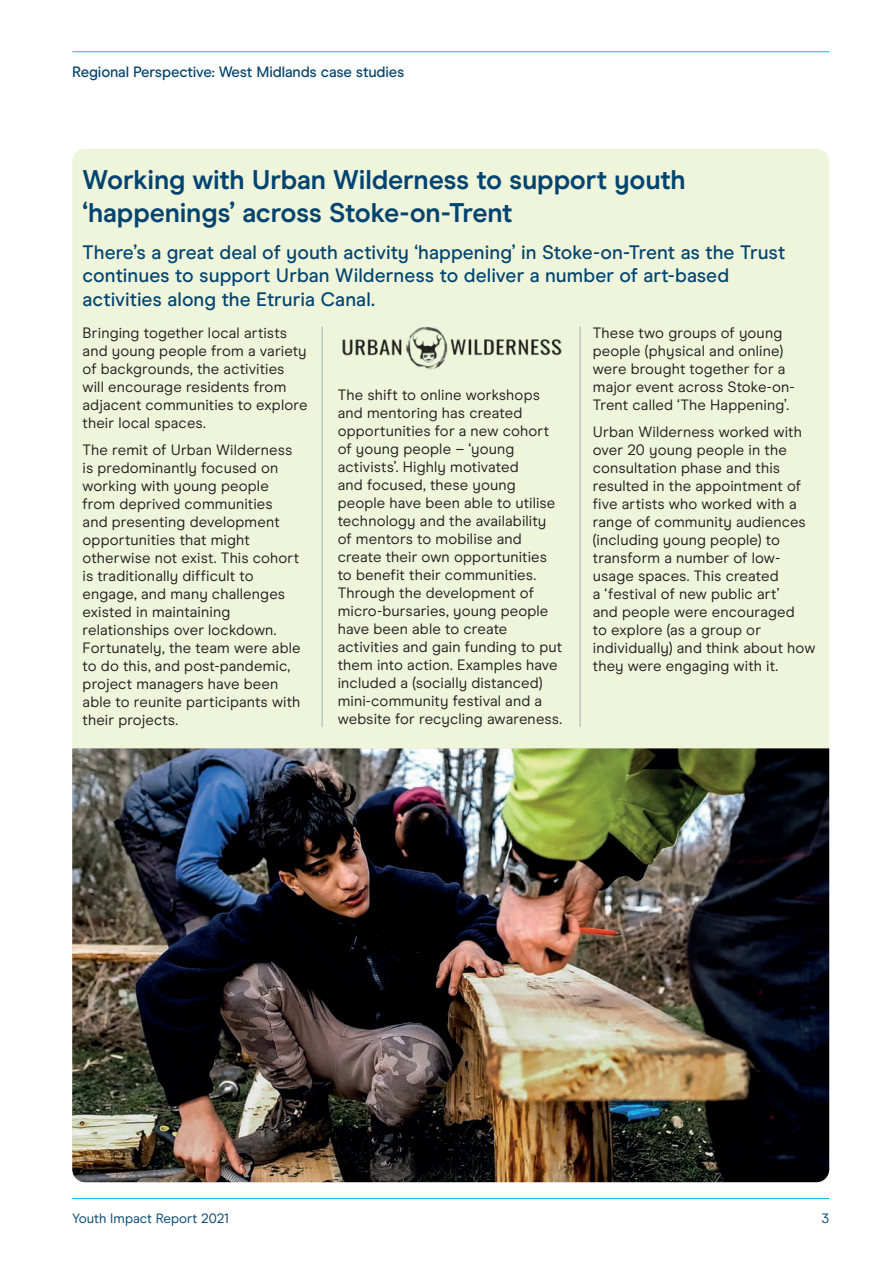
<style>
.page{position:relative;width:893px;height:1263px;background:#fff}
.page>*{position:absolute;margin:0;border:0;box-sizing:border-box;transform-origin:0 0}
.t1{font:700 27px/32.4px "Modern Era";letter-spacing:-.01em;color:#02446f}
.t2{font:500 19.5px/23.4px "Modern Era";color:#02446f}
.t3{font:15px/18px "Modern Era";letter-spacing:.01em;color:#231f20}
.t4{font:500 15px "Modern Era";letter-spacing:-.01em;color:#02446f}
.t5{font:13.5px "Modern Era";color:#02446f}
</style>
<div class="page">
<hr style="left:72px;top:51px;width:757px;height:1px;background:#00b9e7">
<hr style="left:72px;top:1198px;width:757px;height:1px;background:#00b9e7">
<div style="left:72px;top:149px;width:757px;height:1033px;background:#eff5db;border-radius:13px"></div>
<img style="left:72px;top:748px;width:757px;height:434px">
<hr style="left:322px;top:326px;width:1px;height:401px;background:#9bb4bd">
<hr style="left:580px;top:326px;width:1px;height:401px;background:#9bb4bd">
<img style="left:342px;top:326px;width:220px;height:44px">
<p class="t4" style="left:72px;top:63px;width:334px">Regional Perspective: West Midlands case studies</p>
<p class="t1" style="left:83px;top:164px;width:605px">Working with Urban Wilderness to support youth ‘happenings’ across Stoke-on-Trent</p>
<p class="t2" style="left:83px;top:240px;width:704px">There’s a great deal of youth activity ‘happening’ in Stoke-on-Trent as the Trust continues to support Urban Wilderness to deliver a number of art-based activities along the Etruria Canal.</p>
<p class="t3" style="left:83px;top:324px;width:226px">Bringing together local artists and young people from a variety of backgrounds, the activities will encourage residents from adjacent communities to explore their local spaces.</p>
<p class="t3" style="left:83px;top:440px;width:220px">The remit of Urban Wilderness is predominantly focused on working with young people from deprived communities and presenting development opportunities that might otherwise not exist. This cohort is traditionally difficult to engage, and many challenges existed in maintaining relationships over lockdown.<br>Fortunately, the team were able to do this, and post-pandemic, project managers have been able to reunite participants with their projects.</p>
<p class="t3" style="left:593px;top:324px;width:203px">These two groups of young people (physical and online) were brought together for a major event across Stoke-on-<br>Trent called ‘The Happening’.</p>
<p class="t3" style="left:593px;top:422px;width:224px">Urban Wilderness worked with over 20 young people in the consultation phase and this resulted in the appointment of five artists who worked with a range of community audiences (including young people) to transform a number of low&shy;usage spaces. This created<br>a ‘festival of new public art’<br>and people were encouraged<br>to explore (as a group or individually) and think about how they were engaging with it.</p>
<p class="t3" style="left:338px;top:386px;width:226px">The shift to online workshops and mentoring has created opportunities for a new cohort of young people – ‘young activists’. Highly motivated<br>and focused, these young people have been able to utilise technology and the availability of mentors to mobilise and create their own opportunities to benefit their communities.<br>Through the development of micro-bursaries, young people have been able to create activities and gain funding to put them into action. Examples have included a (socially distanced) mini-community festival and a website for recycling awareness.</p>
<p class="t5" style="left:72px;top:1210px;width:158px">Youth Impact Report 2021</p>
<p class="t5" style="left:821px;top:1210px;width:9px">3</p>
</div>
